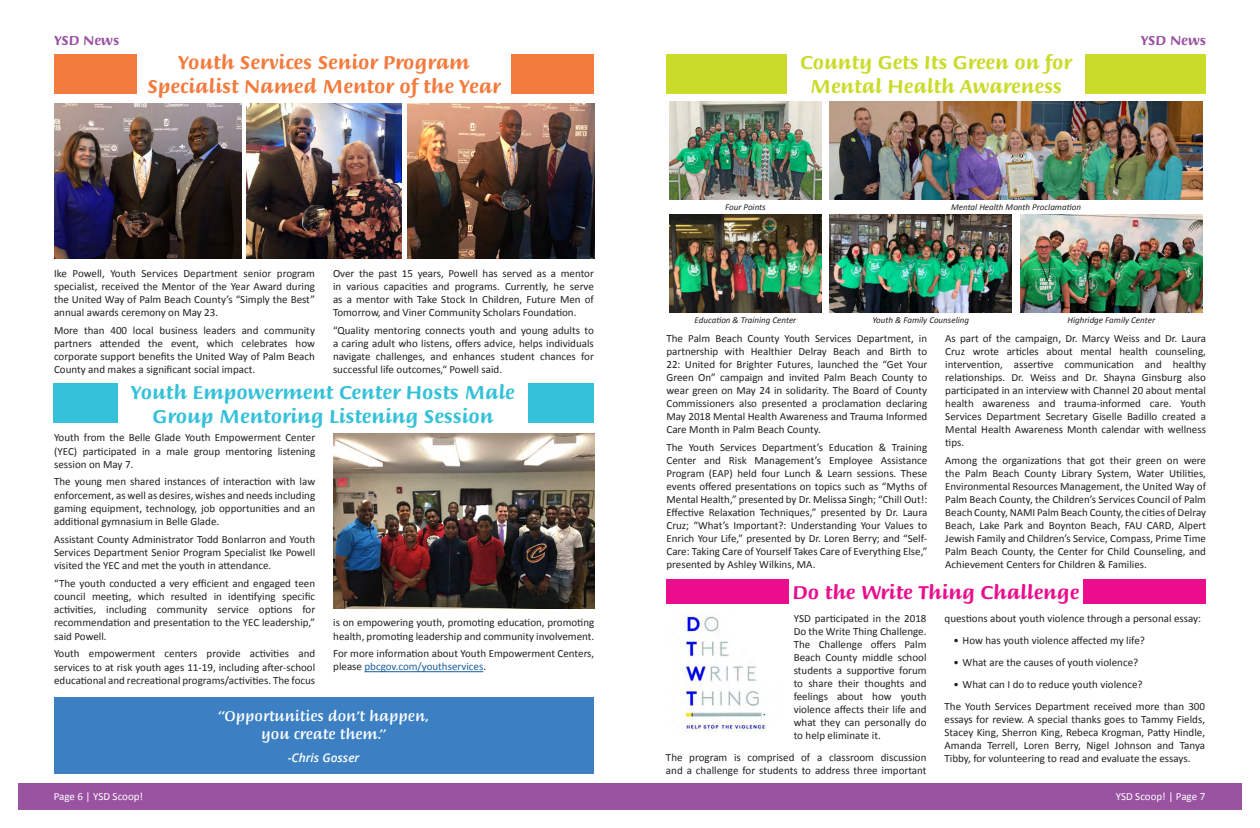
<style>
.page{position:relative;width:1260px;height:828px;background:#fff}
.page>*{position:absolute;margin:0;border:0;box-sizing:border-box;transform-origin:0 0}
.t1{font:700 20px/24px "Briem Script Std";color:#35c1d9;text-align:center}
.t2{font:700 20px/24px "Briem Script Std";color:#f47b3e;text-align:center}
.t3{font:700 20px "Briem Script Std";color:#cadb2a}
.t4{font:700 20px "Briem Script Std";color:#ea0e8e}
.t5{font:500 15px "Briem Script Std";color:#fff}
.t6{font:700 14px "Briem Script Std";color:#9953a1}
.t7{font:italic 600 12px "Open Sans";color:#fff}
.t8{font:11px/13px "Calibri";color:#231f20;text-align:justify}
.t9{font:11px "Calibri";color:#fff}
.t10{font:italic 9px "Calibri";color:#231f20}
.s1{color:#175d9e}
</style>
<div class="page">
<div style="left:18px;top:783px;width:1224px;height:27px;background:#9953a1"></div>
<div style="left:54px;top:54px;width:83px;height:39px;background:#f47b3e"></div>
<div style="left:511px;top:54px;width:83px;height:39px;background:#f47b3e"></div>
<div style="left:666px;top:54px;width:121px;height:39px;background:#cadb2a"></div>
<div style="left:1085px;top:54px;width:121px;height:39px;background:#cadb2a"></div>
<div style="left:54px;top:384px;width:64px;height:39px;background:#35c1d9"></div>
<div style="left:528px;top:384px;width:66px;height:39px;background:#35c1d9"></div>
<hr style="left:365px;top:671px;width:118px;height:1px;background:#175d9e">
<img style="left:333px;top:433px;width:261px;height:176px">
<div style="left:54px;top:698px;width:540px;height:76px;background:#3c80c3"></div>
<img style="left:247px;top:104px;width:155px;height:154px">
<img style="left:54px;top:104px;width:188px;height:154px">
<img style="left:407px;top:104px;width:188px;height:154px">
<div style="left:666px;top:579px;width:122px;height:25px;background:#ea0e8e"></div>
<div style="left:1084px;top:579px;width:122px;height:25px;background:#ea0e8e"></div>
<img style="left:684px;top:613px;width:82px;height:118px">
<img style="left:670px;top:101px;width:151px;height:98px">
<img style="left:830px;top:101px;width:372px;height:98px">
<img style="left:670px;top:214px;width:151px;height:99px">
<img style="left:830px;top:214px;width:182px;height:99px">
<img style="left:1020px;top:214px;width:182px;height:99px">
<p class="t6" style="left:54px;top:33px;width:66px">YSD News</p>
<p class="t6" style="left:1141px;top:33px;width:66px">YSD News</p>
<p class="t2" style="left:147px;top:51px;width:355px">Youth Services Senior Program<br>Specialist Named Mentor of the Year</p>
<p class="t3" style="left:800px;top:51px;width:273px">County Gets Its Green on for</p>
<p class="t3" style="left:810px;top:75px;width:253px">Mental Health Awareness</p>
<p class="t8" style="left:54px;top:267px;width:262px">Ike Powell, Youth Services Department senior program specialist, received the Mentor of the Year Award during the United Way of Palm Beach County’s “Simply the Best” annual awards ceremony on May 23.</p>
<p class="t8" style="left:54px;top:324px;width:262px">More than 400 local business leaders and community partners attended the event, which celebrates how corporate support benefits the United Way of Palm Beach County and makes a significant social impact.</p>
<p class="t8" style="left:333px;top:267px;width:262px">Over the past 15 years, Powell has served as a mentor in various capacities and programs. Currently, he serve as a mentor with Take Stock In Children, Future Men of Tomorrow, and Viner Community Scholars Foundation.</p>
<p class="t8" style="left:333px;top:324px;width:262px">“Quality mentoring connects youth and young adults to a caring adult who listens, offers advice, helps individuals navigate challenges, and enhances student chances for successful life outcomes,“ Powell said.</p>
<p class="t1" style="left:131px;top:380px;width:385px">Youth Empowerment Center Hosts Male<br>Group Mentoring Listening Session</p>
<p class="t8" style="left:54px;top:431px;width:263px">Youth from the Belle Glade Youth Empowerment Center (YEC) participated in a male group mentoring listening session on May 7.</p>
<p class="t8" style="left:54px;top:475px;width:263px">The young men shared instances of interaction with law enforcement, as well as desires, wishes and needs including gaming equipment, technology, job opportunities and an additional gymnasium in Belle Glade.</p>
<p class="t8" style="left:54px;top:533px;width:263px">Assistant County Administrator Todd Bonlarron and Youth Services Department Senior Program Specialist Ike Powell visited the YEC and met the youth in attendance.</p>
<p class="t8" style="left:54px;top:577px;width:263px">“The youth conducted a very efficient and engaged teen council meeting, which resulted in identifying specific activities, including community service options for recommendation and presentation to the YEC leadership,” said Powell.</p>
<p class="t8" style="left:54px;top:647px;width:263px">Youth empowerment centers provide activities and services to at risk youth ages 11-19, including after-school educational and recreational programs/activities. The focus</p>
<p class="t8" style="left:333px;top:616px;width:263px">is on empowering youth, promoting education, promoting health, promoting leadership and community involvement.</p>
<p class="t8" style="left:333px;top:647px;width:263px">For more information about Youth Empowerment Centers, please <span class="s1">pbcgov.com/youthservices</span>.</p>
<p class="t5" style="left:218px;top:708px;width:213px">“Opportunities don’t happen,</p>
<p class="t5" style="left:261px;top:726px;width:126px">you create them.”</p>
<p class="t7" style="left:288px;top:750px;width:73px">-Chris Gosser</p>
<p class="t10" style="left:725px;top:201px;width:42px">Four Points</p>
<p class="t10" style="left:951px;top:201px;width:131px">Mental Health Month Proclamation</p>
<p class="t10" style="left:695px;top:314px;width:103px">Education &amp; Training Center</p>
<p class="t10" style="left:873px;top:314px;width:98px">Youth &amp; Family Counseling</p>
<p class="t10" style="left:1068px;top:314px;width:89px">Highridge Family Center</p>
<p class="t8" style="left:667px;top:332px;width:262px">The Palm Beach County Youth Services Department, in partnership with Healthier Delray Beach and Birth to 22: United for Brighter Futures, launched the “Get Your Green On” campaign and invited Palm Beach County to wear green on May 24 in solidarity. The Board of County Commissioners also presented a proclamation declaring May 2018 Mental Health Awareness and Trauma Informed Care Month in Palm Beach County.</p>
<p class="t8" style="left:667px;top:441px;width:262px">The Youth Services Department’s Education &amp; Training Center and Risk Management’s Employee Assistance Program (EAP) held four Lunch &amp; Learn sessions. These events offered presentations on topics such as “Myths of Mental Health,” presented by Dr. Melissa Singh; “Chill Out!:<br>Effective Relaxation Techniques,” presented by Dr. Laura Cruz; “What’s Important?: Understanding Your Values to Enrich Your Life,” presented by Dr. Loren Berry; and “Self-Care: Taking Care of Yourself Takes Care of Everything Else,” presented by Ashley Wilkins, MA.</p>
<p class="t8" style="left:945px;top:332px;width:262px">As part of the campaign, Dr. Marcy Weiss and Dr. Laura Cruz wrote articles about mental health counseling, intervention, assertive communication and healthy relationships. Dr. Weiss and Dr. Shayna Ginsburg also participated in an interview with Channel 20 about mental health awareness and trauma-informed care. Youth Services Department Secretary Giselle Badillo created a Mental Health Awareness Month calendar with wellness tips.</p>
<p class="t8" style="left:945px;top:454px;width:262px">Among the organizations that got their green on were the Palm Beach County Library System, Water Utilities, Environmental Resources Management, the United Way of Palm Beach County, the Children’s Services Council of Palm Beach County, NAMI Palm Beach County, the cities of Delray Beach, Lake Park and Boynton Beach, FAU CARD, Alpert Jewish Family and Children’s Service, Compass, Prime Time Palm Beach County, the Center for Child Counseling, and Achievement Centers for Children &amp; Families.</p>
<p class="t4" style="left:793px;top:581px;width:288px">Do the Write Thing Challenge</p>
<p class="t8" style="left:794px;top:612px;width:134px">YSD participated in the 2018<br>Do the Write Thing Challenge.<br>The Challenge offers Palm Beach County middle school students a supportive forum to share their thoughts and feelings about how youth violence affects their life and what they can personally do to help eliminate it.</p>
<p class="t8" style="left:666px;top:751px;width:262px">The program is comprised of a classroom discussion and a challenge for students to address three important</p>
<p class="t8" style="left:945px;top:612px;width:258px">questions about youth violence through a personal essay:</p>
<p class="t8" style="left:954px;top:634px;width:193px">• How has youth violence affected my life?</p>
<p class="t8" style="left:954px;top:656px;width:186px">• What are the causes of youth violence?</p>
<p class="t8" style="left:954px;top:678px;width:191px">• What can I do to reduce youth violence?</p>
<p class="t8" style="left:945px;top:700px;width:262px">The Youth Services Department received more than 300 essays for review. A special thanks goes to Tammy Fields, Stacey King, Sherron King, Rebeca Krogman, Patty Hindle, Amanda Terrell, Loren Berry, Nigel Johnson and Tanya Tibby, for volunteering to read and evaluate the essays.</p>
<p class="t9" style="left:54px;top:790px;width:91px">Page 6 | YSD Scoop!</p>
<p class="t9" style="left:1116px;top:790px;width:91px">YSD Scoop! | Page 7</p>
</div>
